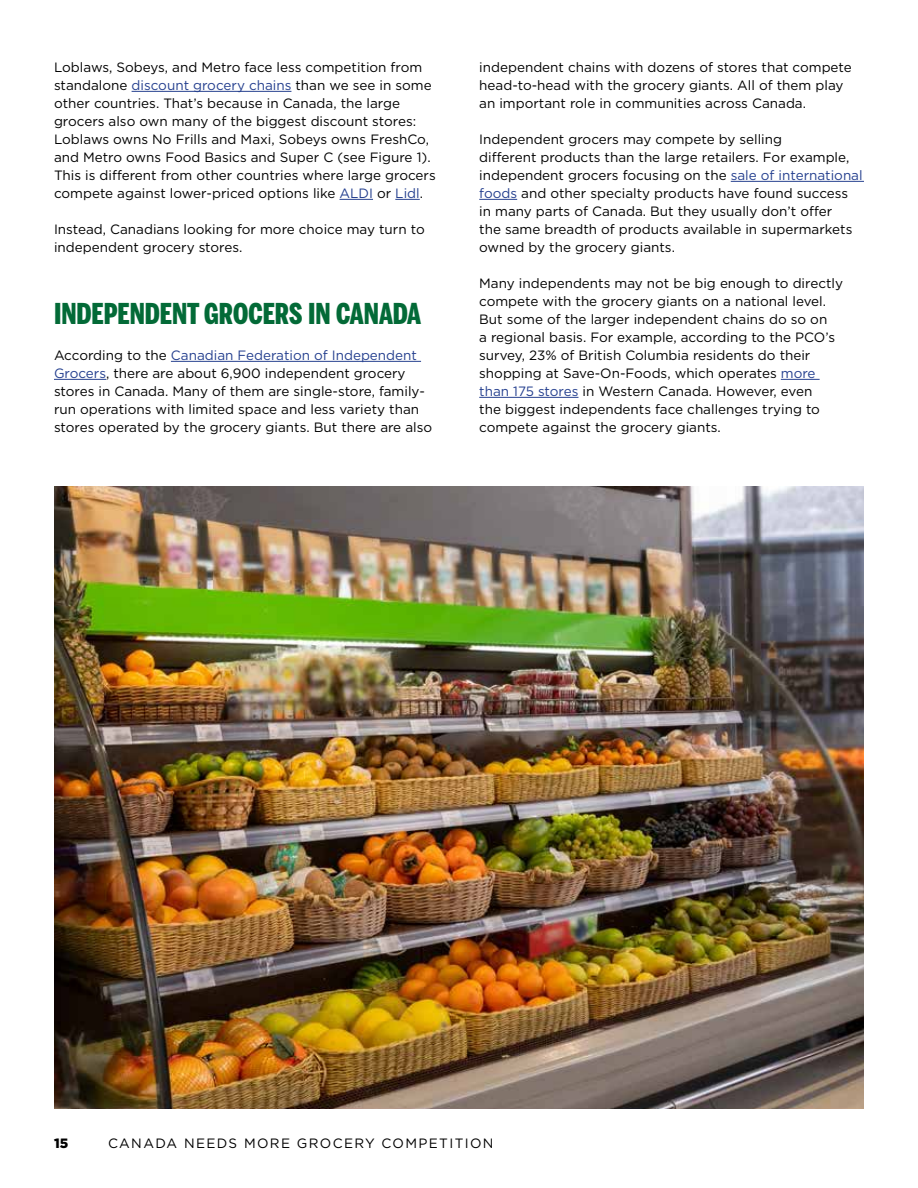
<style>
.page{position:relative;width:918px;height:1188px;background:#fff}
.page>*{position:absolute;margin:0;border:0;box-sizing:border-box;transform-origin:0 0}
.t1{font:900 28.5px "Benton Sans Comp";color:#036a37}
.t2{font:13.5px/18px "Gotham";color:#000}
.t3{font:13.5px "Gotham";letter-spacing:.1em;color:#000}
.t4{font:900 13.5px "Gotham";color:#000}
.s1{color:#25408f}
</style>
<div class="page">
<hr style="left:132px;top:91px;width:159px;height:1px;background:#25408f">
<hr style="left:340px;top:199px;width:33px;height:1px;background:#25408f">
<svg style="left:395px;top:199px;width:25px;height:1px"></svg>
<hr style="left:171px;top:361px;width:250px;height:1px;background:#25408f">
<hr style="left:54px;top:379px;width:52px;height:1px;background:#25408f">
<hr style="left:731px;top:181px;width:133px;height:1px;background:#25408f">
<hr style="left:479px;top:199px;width:38px;height:1px;background:#25408f">
<hr style="left:781px;top:379px;width:39px;height:1px;background:#25408f">
<hr style="left:479px;top:397px;width:100px;height:1px;background:#25408f">
<img style="left:54px;top:486px;width:810px;height:622px">
<p class="t2" style="left:54px;top:58px;width:383px">Loblaws, Sobeys, and Metro face less competition from standalone <span class="s1">discount grocery chains</span> than we see in some other countries. That’s because in Canada, the large grocers also own many of the biggest discount stores:<br>Loblaws owns No Frills and Maxi, Sobeys owns FreshCo, and Metro owns Food Basics and Super C (see Figure 1).<br>This is different from other countries where large grocers compete against lower-priced options like <span class="s1">ALDI</span> or <span class="s1">Lidl</span>.</p>
<p class="t2" style="left:54px;top:220px;width:372px">Instead, Canadians looking for more choice may turn to independent grocery stores.</p>
<h1 class="t1" style="left:54px;top:297px;width:369px">INDEPENDENT GROCERS IN CANADA</h1>
<p class="t2" style="left:54px;top:346px;width:380px">According to the <span class="s1">Canadian Federation of Independent Grocers</span>, there are about 6,900 independent grocery stores in Canada. Many of them are single-store, family&shy;run operations with limited space and less variety than stores operated by the grocery giants. But there are also</p>
<p class="t2" style="left:479px;top:58px;width:374px">independent chains with dozens of stores that compete head-to-head with the grocery giants. All of them play an important role in communities across Canada.</p>
<p class="t2" style="left:479px;top:130px;width:385px">Independent grocers may compete by selling<br>different products than the large retailers. For example, independent grocers focusing on the <span class="s1">sale of international foods</span> and other specialty products have found success in many parts of Canada. But they usually don’t offer<br>the same breadth of products available in supermarkets owned by the grocery giants.</p>
<p class="t2" style="left:479px;top:274px;width:365px">Many independents may not be big enough to directly compete with the grocery giants on a national level.<br>But some of the larger independent chains do so on<br>a regional basis. For example, according to the PCO’s survey, 23% of British Columbia residents do their shopping at Save-On-Foods, which operates <span class="s1">more than 175 stores</span> in Western Canada. However, even<br>the biggest independents face challenges trying to compete against the grocery giants.</p>
<p class="t4" style="left:54px;top:1133px;width:16px">15</p>
<p class="t3" style="left:108px;top:1134px;width:387px">CANADA NEEDS MORE GROCERY COMPETITION</p>
</div>
